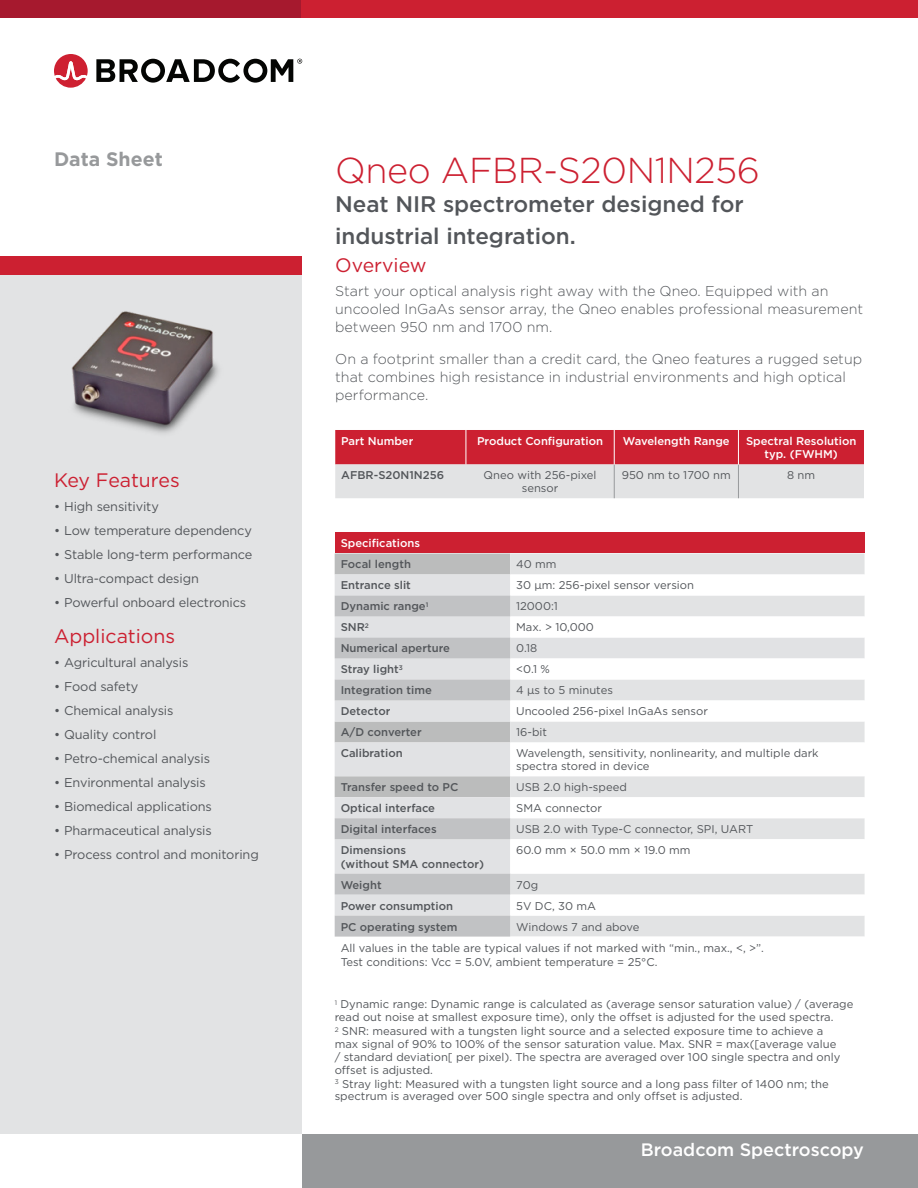
<style>
.page{position:relative;width:918px;height:1188px;background:#fff}
.page>*{position:absolute;margin:0;border:0;box-sizing:border-box;transform-origin:0 0}
.Cover_Main_Title{font:300 36px "Gotham";letter-spacing:-.01em;color:#cc2031}
.Cover_Main_Subtitle{font:500 22.5px/32.4px "Gotham";letter-spacing:-.005em;color:#53565a}
.Body_Head{font:19.5px "Gotham";color:#cc2031}
.t1{font:700 19.5px "Gotham";color:#97999b}
.t2{font:500 18px "Gotham";color:#fff}
.Body_Text{font:300 14.25px/18px "Gotham";color:#53565a}
.t3{font:12.75px "Gotham";letter-spacing:-.01em;color:#53565a}
.Table_Text_Book{font:11.25px/12.8px "Gotham";color:#53565a}
.Table_Text_Medium{font:500 11.25px "Gotham";color:#53565a}
.Table_Header-White{font:500 11.25px/13.5px "Gotham";color:#fff;text-align:center}
.Table_Text_Medium-2{font:11.25px "Gotham";color:#53565a}
</style>
<div class="page">
<svg style="left:96px;top:59px;width:206px;height:24px"></svg>
<svg style="left:54px;top:54px;width:34px;height:34px"></svg>
<div style="left:302px;top:1134px;width:616px;height:54px;background:#97999b"></div>
<div style="left:0;top:0;width:707px;height:18px;background:#a6192e"></div>
<div style="left:302px;top:0;width:616px;height:18px;background:#cc2031"></div>
<div style="left:0;top:256px;width:302px;height:878px;background:#e2e3e4"></div>
<div style="left:0;top:256px;width:302px;height:19px;background:#cc2031"></div>
<img style="left:71px;top:311px;width:148px;height:122px">
<svg style="left:335px;top:430px;width:529px;height:68px;background:#d7818a"></svg>
<hr style="left:614px;top:464px;width:1px;height:34px;background:#97999b">
<hr style="left:738px;top:464px;width:1px;height:34px;background:#97999b">
<hr style="left:466px;top:430px;width:1px;height:34px;background:#fff">
<hr style="left:614px;top:430px;width:1px;height:34px;background:#fff">
<hr style="left:738px;top:430px;width:1px;height:34px;background:#fff">
<div style="left:335px;top:532px;width:530px;height:22px;background:#cc2031"></div>
<div style="left:335px;top:554px;width:175px;height:20px;background:#bbbcbc"></div>
<div style="left:510px;top:554px;width:355px;height:20px;background:#e2e3e4"></div>
<svg style="left:335px;top:574px;width:530px;height:363px"></svg>
<svg style="left:335px;top:596px;width:175px;height:341px;background:#d0d1d3"></svg>
<h3 class="t1" style="left:54px;top:146px;width:110px">Data Sheet</h3>
<p class="Body_Head" style="left:54px;top:467px;width:127px">Key Features</p>
<p class="t3" style="left:54px;top:498px;width:106px">• High sensitivity</p>
<p class="t3" style="left:54px;top:522px;width:199px">• Low temperature dependency</p>
<p class="t3" style="left:54px;top:546px;width:200px">• Stable long-term performance</p>
<p class="t3" style="left:54px;top:570px;width:146px">• Ultra-compact design</p>
<p class="t3" style="left:54px;top:594px;width:194px">• Powerful onboard electronics</p>
<p class="Body_Head" style="left:54px;top:624px;width:123px">Applications</p>
<p class="t3" style="left:54px;top:655px;width:136px">• Agricultural analysis</p>
<p class="t3" style="left:54px;top:679px;width:86px">• Food safety</p>
<p class="t3" style="left:54px;top:703px;width:121px">• Chemical analysis</p>
<p class="t3" style="left:54px;top:727px;width:104px">• Quality control</p>
<p class="t3" style="left:54px;top:751px;width:158px">• Petro-chemical analysis</p>
<p class="t3" style="left:54px;top:775px;width:153px">• Environmental analysis</p>
<p class="t3" style="left:54px;top:799px;width:159px">• Biomedical applications</p>
<p class="t3" style="left:54px;top:823px;width:159px">• Pharmaceutical analysis</p>
<p class="t3" style="left:54px;top:847px;width:206px">• Process control and monitoring</p>
<p class="Cover_Main_Title" style="left:335px;top:148px;width:426px">Qneo AFBR-S20N1N256</p>
<p class="Cover_Main_Subtitle" style="left:335px;top:187px;width:410px">Neat NIR spectrometer designed for industrial integration.</p>
<p class="Body_Head" style="left:335px;top:252px;width:93px">Overview</p>
<p class="Body_Text" style="left:335px;top:282px;width:529px">Start your optical analysis right away with the Qneo. Equipped with an uncooled InGaAs sensor array, the Qneo enables professional measurement between 950 nm and 1700 nm.</p>
<p class="Body_Text" style="left:335px;top:349px;width:528px">On a footprint smaller than a credit card, the Qneo features a rugged setup that combines high resistance in industrial environments and high optical performance.</p>
<p class="Table_Header-White" style="left:341px;top:434px;width:74px">Part Number</p>
<p class="Table_Header-White" style="left:477px;top:434px;width:127px">Product Configuration</p>
<p class="Table_Header-White" style="left:623px;top:434px;width:108px">Wavelength Range</p>
<p class="Table_Header-White" style="left:746px;top:434px;width:112px">Spectral Resolution typ. (FWHM)</p>
<p class="Table_Text_Medium" style="left:341px;top:468px;width:104px">AFBR-S20N1N256</p>
<p class="Table_Text_Book" style="left:484px;top:469px;width:114px;text-align:center">Qneo with 256-pixel sensor</p>
<p class="Table_Text_Book" style="left:622px;top:469px;width:111px">950 nm to 1700 nm</p>
<p class="Table_Text_Book" style="left:787px;top:469px;width:30px">8 nm</p>
<p class="Table_Header-White" style="left:341px;top:537px;width:81px">Specifications</p>
<p class="Table_Text_Medium" style="left:341px;top:557px;width:72px">Focal length</p>
<p class="Table_Text_Book" style="left:516px;top:558px;width:42px">40 mm</p>
<p class="Table_Text_Medium" style="left:341px;top:578px;width:72px">Entrance slit</p>
<p class="Table_Text_Medium-2" style="left:516px;top:578px;width:179px">30 μm: 256-pixel sensor version</p>
<p class="Table_Text_Medium" style="left:341px;top:599px;width:89px">Dynamic range<sup>1</sup></p>
<p class="Table_Text_Book" style="left:516px;top:600px;width:43px">12000:1</p>
<p class="Table_Text_Medium" style="left:341px;top:620px;width:30px">SNR<sup>2</sup></p>
<p class="Table_Text_Book" style="left:516px;top:621px;width:79px">Max. &gt; 10,000</p>
<p class="Table_Text_Medium" style="left:341px;top:641px;width:111px">Numerical aperture</p>
<p class="Table_Text_Book" style="left:516px;top:642px;width:23px">0.18</p>
<p class="Table_Text_Medium" style="left:341px;top:662px;width:64px">Stray light<sup>3</sup></p>
<p class="Table_Text_Book" style="left:516px;top:663px;width:35px">&lt;0.1 %</p>
<p class="Table_Text_Medium" style="left:341px;top:683px;width:93px">Integration time</p>
<p class="Table_Text_Book" style="left:516px;top:684px;width:98px">4 µs to 5 minutes</p>
<p class="Table_Text_Medium" style="left:341px;top:704px;width:51px">Detector</p>
<p class="Table_Text_Book" style="left:516px;top:705px;width:193px">Uncooled 256-pixel InGaAs sensor</p>
<p class="Table_Text_Medium" style="left:341px;top:725px;width:83px">A/D converter</p>
<p class="Table_Text_Book" style="left:516px;top:726px;width:32px">16-bit</p>
<p class="Table_Text_Medium" style="left:341px;top:746px;width:64px">Calibration</p>
<p class="Table_Text_Book" style="left:516px;top:747px;width:304px">Wavelength, sensitivity, nonlinearity, and multiple dark spectra stored in device</p>
<p class="Table_Text_Medium" style="left:341px;top:780px;width:119px">Transfer speed to PC</p>
<p class="Table_Text_Book" style="left:516px;top:781px;width:112px">USB 2.0 high-speed</p>
<p class="Table_Text_Medium" style="left:341px;top:801px;width:96px">Optical interface</p>
<p class="Table_Text_Book" style="left:516px;top:802px;width:87px">SMA connector</p>
<p class="Table_Text_Medium" style="left:341px;top:822px;width:98px">Digital interfaces</p>
<p class="Table_Text_Book" style="left:516px;top:823px;width:239px">USB 2.0 with Type-C connector, SPI, UART</p>
<p class="Table_Text_Medium" style="left:341px;top:843px;width:67px">Dimensions</p>
<p class="Table_Text_Medium" style="left:341px;top:856px;width:145px">(without SMA connector)</p>
<p class="Table_Text_Book" style="left:516px;top:844px;width:176px">60.0 mm × 50.0 mm × 19.0 mm</p>
<p class="Table_Text_Medium" style="left:341px;top:877px;width:42px">Weight</p>
<p class="Table_Text_Book" style="left:516px;top:878px;width:23px">70g</p>
<p class="Table_Text_Medium" style="left:341px;top:898px;width:114px">Power consumption</p>
<p class="Table_Text_Book" style="left:516px;top:899px;width:81px">5V DC, 30 mA</p>
<p class="Table_Text_Medium" style="left:341px;top:919px;width:118px">PC operating system</p>
<p class="Table_Text_Book" style="left:516px;top:920px;width:125px">Windows 7 and above</p>
<p class="Table_Text_Book" style="left:341px;top:941px;width:425px">All values in the table are typical values if not marked with “min., max., &lt;, &gt;”.</p>
<p class="Table_Text_Book" style="left:341px;top:955px;width:318px">Test conditions: Vcc = 5.0V, ambient temperature = 25°C.</p>
<p class="Table_Text_Book" style="left:335px;top:998px;width:520px"><sup>1</sup> Dynamic range: Dynamic range is calculated as (average sensor saturation value) / (average read out noise at smallest exposure time), only the offset is adjusted for the used spectra.</p>
<p class="Table_Text_Book" style="left:335px;top:1025px;width:507px"><sup>2</sup> SNR: measured with a tungsten light source and a selected exposure time to achieve a max signal of 90% to 100% of the sensor saturation value. Max. SNR = max([average value / standard deviation[ per pixel). The spectra are averaged over 100 single spectra and only offset is adjusted.</p>
<p class="Table_Text_Book" style="left:335px;top:1077px;width:496px"><sup>3</sup> Stray light: Measured with a tungsten light source and a long pass filter of 1400 nm; the spectrum is averaged over 500 single spectra and only offset is adjusted.</p>
<h3 class="t2" style="left:641px;top:1138px;width:225px">Broadcom Spectroscopy</h3>
</div>
